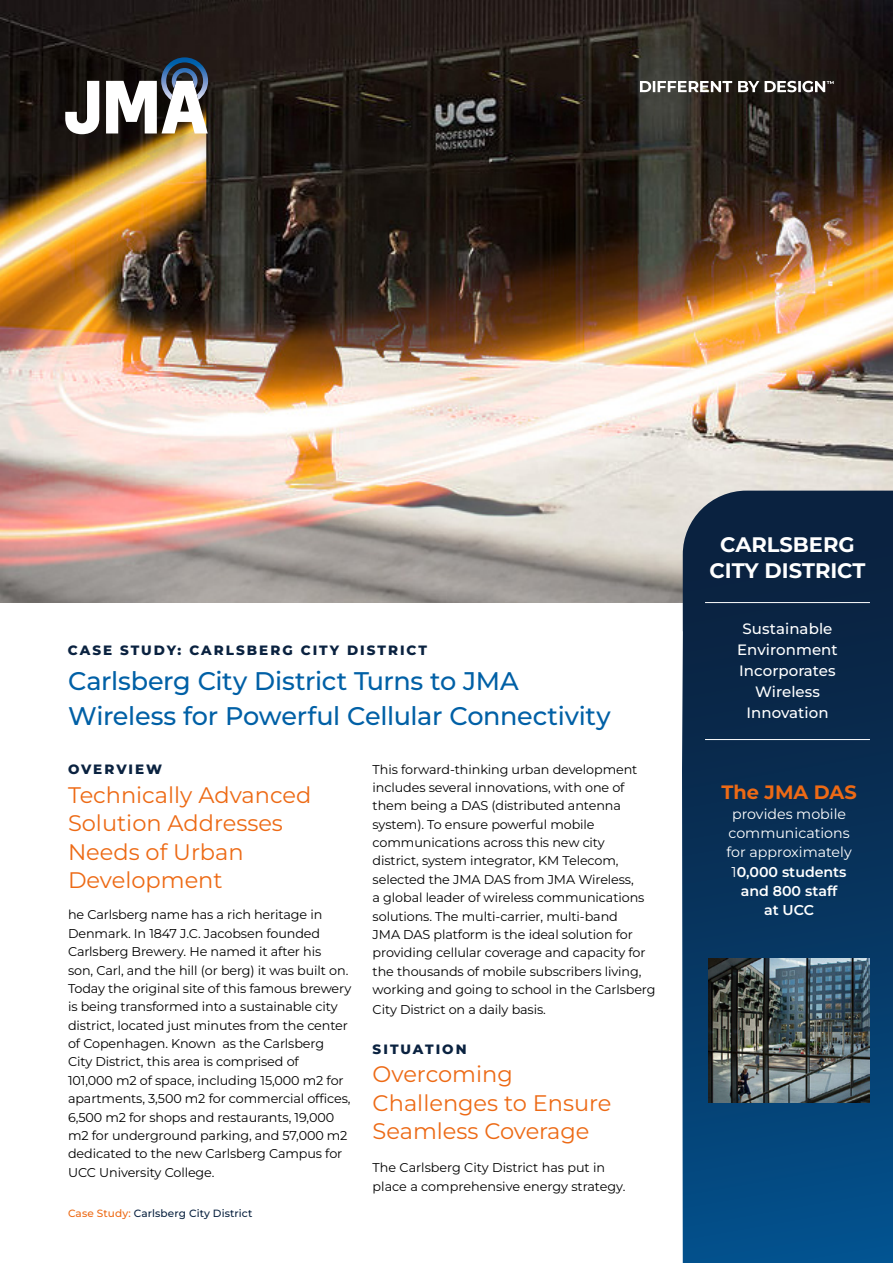
<style>
.page{position:relative;width:893px;height:1263px;background:#fff}
.page>*{position:absolute;margin:0;border:0;box-sizing:border-box;transform-origin:0 0}
.t1{font:500 25.5px/34.5px "Montserrat";letter-spacing:-.015em;color:#0060a6}
.t2{font:22.5px/28.5px "Montserrat";color:#ed6a15}
.t3{font:700 21px/25.2px "Montserrat";color:#fff;text-align:center}
.t4{font:700 19.35px "Montserrat";color:#ed6a15}
.t5{font:500 15px/21px "Montserrat";letter-spacing:.005em;color:#fff;text-align:center}
.t6{font:14.25px/19.4px "Montserrat";color:#fff;text-align:center}
.t7{font:800 13.5px "Montserrat";letter-spacing:.15em;color:#0a2240}
.t8{font:12.75px/18.3px "Montserrat";letter-spacing:-.01em;color:#000}
.t9{font:500 10.5px "Montserrat";letter-spacing:.01em;color:#0a2240}
.s1{color:#ed6a15}
.s2{font-weight:600}
</style>
<div class="page">
<img style="left:0;top:0;width:893px;height:602px">
<svg style="left:682px;top:491px;width:211px;height:772px;background:#09345d"></svg>
<hr style="left:705px;top:602px;width:165px;height:1px;background:#fff">
<hr style="left:705px;top:739px;width:165px;height:1px;background:#fff">
<svg style="left:65px;top:81px;width:34px;height:53px"></svg>
<svg style="left:106px;top:57px;width:102px;height:76px"></svg>
<svg style="left:640px;top:81px;width:194px;height:11px"></svg>
<img style="left:708px;top:958px;width:162px;height:144px">
<p class="t7" style="left:68px;top:641px;width:361px">CASE STUDY: CARLSBERG CITY DISTRICT</p>
<h1 class="t1" style="left:68px;top:663px;width:544px">Carlsberg City District Turns to JMA<br>Wireless for Powerful Cellular Connectivity</h1>
<p class="t7" style="left:68px;top:760px;width:96px">OVERVIEW</p>
<h2 class="t2" style="left:68px;top:780px;width:245px">Technically Advanced<br>Solution Addresses<br>Needs of Urban<br>Development</h2>
<p class="t8" style="left:68px;top:905px;width:285px">he Carlsberg name has a rich heritage in Denmark. In 1847 J.C. Jacobsen founded Carlsberg Brewery. He named it after his<br>son, Carl, and the hill (or berg) it was built on.<br>Today the original site of this famous brewery is being transformed into a sustainable city district, located just minutes from the center of Copenhagen. Known as the Carlsberg City District, this area is comprised of<br>101,000 m2 of space, including 15,000 m2 for apartments, 3,500 m2 for commercial offices, 6,500 m2 for shops and restaurants, 19,000 m2 for underground parking, and 57,000 m2 dedicated to the new Carlsberg Campus for UCC University College.</p>
<p class="t9" style="left:68px;top:1206px;width:186px"><span class="s1">Case Study:</span> Carlsberg City District</p>
<p class="t8" style="left:373px;top:759px;width:284px">This forward-thinking urban development includes several innovations, with one of them being a DAS (distributed antenna system). To ensure powerful mobile communications across this new city<br>district, system integrator, KM Telecom, selected the JMA DAS from JMA Wireless,<br>a global leader of wireless communications solutions. The multi-carrier, multi-band<br>JMA DAS platform is the ideal solution for providing cellular coverage and capacity for the thousands of mobile subscribers living, working and going to school in the Carlsberg City District on a daily basis.</p>
<p class="t7" style="left:373px;top:1040px;width:95px">SITUATION</p>
<h2 class="t2" style="left:373px;top:1059px;width:240px">Overcoming<br>Challenges to Ensure<br>Seamless Coverage</h2>
<p class="t8" style="left:373px;top:1157px;width:254px;line-height:19.5px">The Carlsberg City District has put in place a comprehensive energy strategy.</p>
<h3 class="t3" style="left:709px;top:532px;width:158px">CARLSBERG<br>CITY DISTRICT</h3>
<p class="t5" style="left:737px;top:617px;width:102px">Sustainable<br>Environment<br>Incorporates<br>Wireless<br>Innovation</p>
<h3 class="t4" style="left:721px;top:779px;width:137px">The JMA DAS</h3>
<p class="t6" style="left:727px;top:803px;width:127px">provides mobile communications for approximately<br>1<span class="s2">0,000 students and 800 staff<br>at UCC</span></p>
</div>
